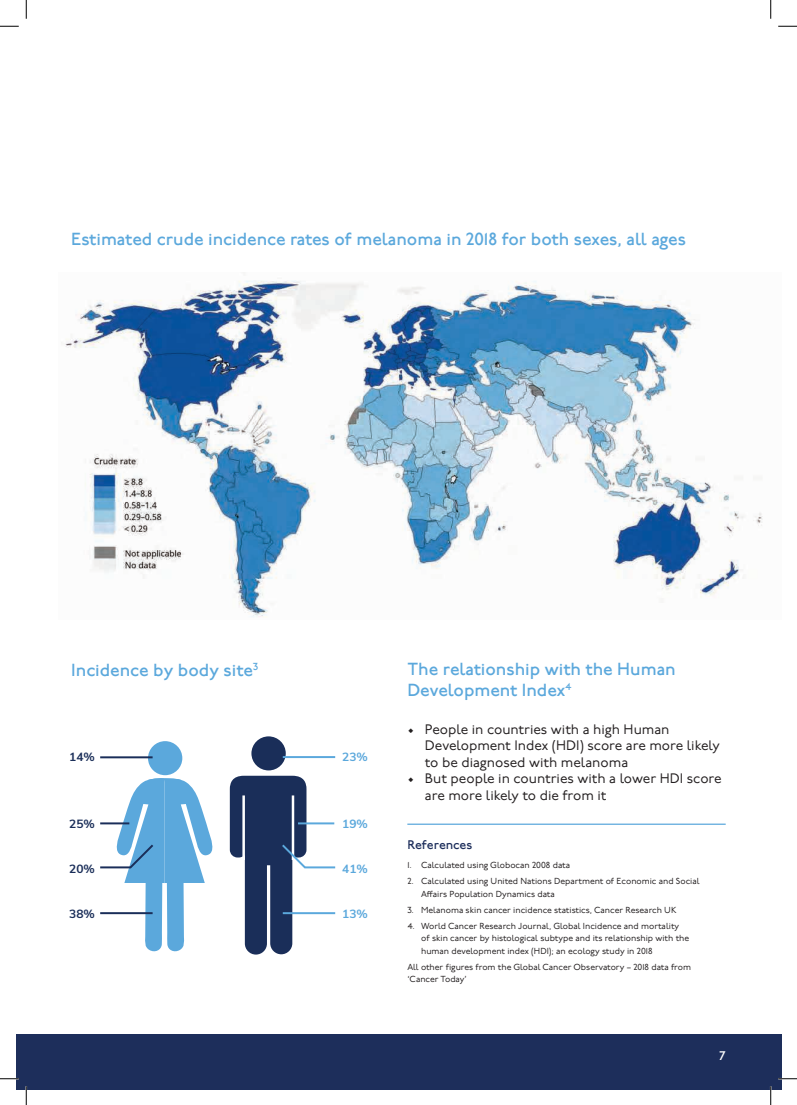
<style>
.page{position:relative;width:797px;height:1105px;background:#fff}
.page>*{position:absolute;margin:0;border:0;box-sizing:border-box;transform-origin:0 0}
.t1{font:17.5px/21px "P22 Underground CY Medium";color:#5ba8dc}
.t2{font:13.75px/16.5px "P22 Underground CY Pro";color:#231f20}
.t3{font:12.5px "P22 Underground CY Medium";color:#1d2e5b}
.t4{font:12.5px "P22 Underground CY Medium";color:#fff}
.t5{font:700 11.88px "Muli";color:#1a2e59}
.t6{font:700 11.88px "Muli";color:#5ba8dc}
.t7{font:8.75px/12.5px "P22 Underground CY Pro";color:#231f20}
</style>
<div class="page">
<img style="left:61px;top:280px;width:702px;height:338px">
<div style="left:16px;top:1034px;width:765px;height:55px;background:#1d2e5b"></div>
<hr style="left:407px;top:823px;width:318px;height:2px;background:#5ba8dc">
<div style="left:147px;top:740px;width:36px;height:36px;background:#5ba8dc;border-radius:50%"></div>
<div style="left:145px;top:739px;width:40px;height:39px;border:2px solid #fff;border-radius:50%"></div>
<svg style="left:100px;top:777px;width:113px;height:175px"></svg>
<hr style="left:100px;top:822px;width:29px;height:2px;background:#1a2e59">
<hr style="left:100px;top:756px;width:53px;height:2px;background:#1a2e59">
<svg style="left:229px;top:736px;width:107px;height:219px"></svg>
<svg style="left:0;top:25px;width:19px;height:2px"></svg>
<svg style="left:778px;top:25px;width:19px;height:2px"></svg>
<svg style="left:0;top:1078px;width:19px;height:1px"></svg>
<svg style="left:778px;top:1078px;width:19px;height:1px"></svg>
<svg style="left:25px;top:0;width:2px;height:19px"></svg>
<svg style="left:25px;top:1086px;width:2px;height:19px"></svg>
<svg style="left:770px;top:0;width:1px;height:19px"></svg>
<svg style="left:770px;top:1086px;width:1px;height:19px"></svg>
<h1 class="t1" style="left:71px;top:229px;width:616px">Estimated crude incidence rates of melanoma in 2018 for both sexes, all ages</h1>
<h1 class="t1" style="left:71px;top:660px;width:188px">Incidence by body site<sup>3</sup></h1>
<h3 class="t5" style="left:69px;top:748px;width:27px">14%</h3>
<h3 class="t6" style="left:342px;top:748px;width:27px">23%</h3>
<h1 class="t1" style="left:407px;top:660px;width:270px">The relationship with the Human<br>Development Index<sup>4</sup></h1>
<h2 class="t2" style="left:425px;top:721px;width:296px;text-indent:-18px">• People in countries with a high Human<br>Development Index (HDI) score are more likely to be diagnosed with melanoma</h2>
<h2 class="t2" style="left:425px;top:770px;width:298px;text-indent:-18px">• But people in countries with a lower HDI score are more likely to die from it</h2>
<h3 class="t5" style="left:69px;top:815px;width:27px">25%</h3>
<h3 class="t5" style="left:69px;top:860px;width:27px">20%</h3>
<h3 class="t5" style="left:69px;top:905px;width:27px">38%</h3>
<h3 class="t6" style="left:342px;top:815px;width:27px">19%</h3>
<h3 class="t6" style="left:342px;top:860px;width:27px">41%</h3>
<h3 class="t6" style="left:342px;top:905px;width:27px">13%</h3>
<h3 class="t3" style="left:407px;top:838px;width:66px">References</h3>
<p class="t7" style="left:407px;top:859px;width:164px">1. Calculated using Globocan 2008 data</p>
<p class="t7" style="left:421px;top:875px;width:280px;text-indent:-14px">2. Calculated using United Nations Department of Economic and Social<br>Affairs Population Dynamics data</p>
<p class="t7" style="left:407px;top:903px;width:270px">3. Melanoma skin cancer incidence statistics, Cancer Research UK</p>
<p class="t7" style="left:421px;top:919px;width:269px;text-indent:-14px">4. World Cancer Research Journal, Global Incidence and mortality of skin cancer by histological subtype and its relationship with the human development index (HDI); an ecology study in 2018</p>
<p class="t7" style="left:407px;top:960px;width:285px">All other figures from the Global Cancer Observatory – 2018 data from ‘Cancer Today’</p>
<h3 class="t4" style="left:719px;top:1049px;width:26px">7 7</h3>
</div>
